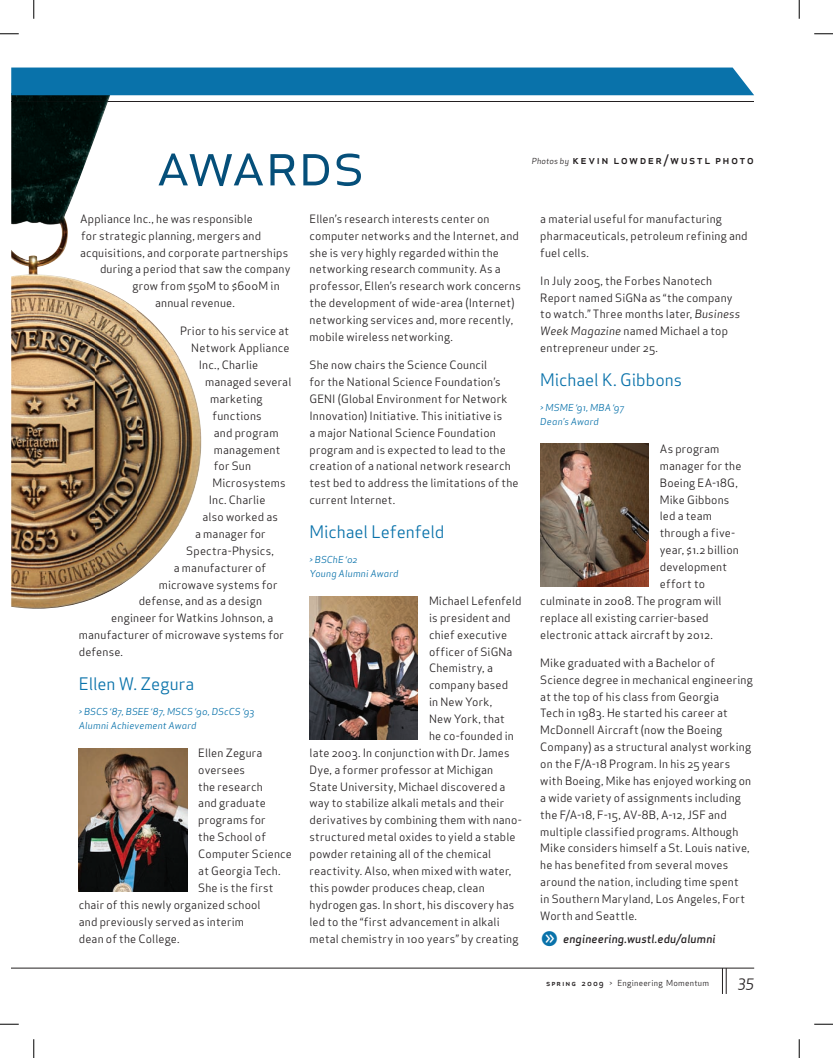
<style>
.page{position:relative;width:833px;height:1058px;background:#fff}
.page>*{position:absolute;margin:0;border:0;box-sizing:border-box;transform-origin:0 0}
.t1{font:62.5px "Apex Sans Book C";letter-spacing:-.03em;color:#054f7a}
.t2{font:16.88px "Apex Sans Book ST";letter-spacing:-.005em;color:#0972aa}
.t3{font:15px "Apex Sans Book Italic ST";color:#231f20}
.t4{font:11.88px "Apex Sans Medium C";letter-spacing:.115em;color:#231f20}
.t5{font:11.25px/16.9px "Apex Sans Book ST";letter-spacing:.015em;color:#231f20}
.t6{font:11.25px "Apex Sans Medium Italic ST";letter-spacing:.015em;color:#231f20}
.t7{font:9.38px/13.8px "Apex Sans Book Italic ST";letter-spacing:.01em;color:#0972aa}
.t8{font:8.12px "Apex Sans Book ST";letter-spacing:.03em;color:#231f20}
.s1{font-family:"Apex Sans Book Italic ST";font-size:8.12px}
.s2{font-family:"Apex Sans Book Italic ST"}
.s3{font-family:"Button Bonus Circle Negative";font-size:18.75px;color:#0972aa}
.s4{font-family:"Apex Sans Medium C"}
.s5{font-family:"Apex Sans Medium ST"}
</style>
<div class="page">
<svg style="left:722px;top:968px;width:5px;height:26px"></svg>
<hr style="left:11px;top:101px;width:743px;height:1px;background:#231f20">
<img style="left:11px;top:95px;width:100px;height:84px">
<img style="left:11px;top:179px;width:84px;height:429px">
<img style="left:95px;top:286px;width:42px;height:312px">
<img style="left:137px;top:309px;width:42px;height:264px">
<img style="left:179px;top:358px;width:22px;height:166px">
<img style="left:11px;top:101px;width:97px;height:1px">
<div style="left:11px;top:68px;width:743px;height:27px;background:#0972aa"></div>
<img style="left:79px;top:748px;width:108px;height:143px">
<img style="left:309px;top:596px;width:109px;height:143px">
<img style="left:540px;top:444px;width:108px;height:142px">
<hr style="left:11px;top:967px;width:743px;height:1px;background:#231f20">
<svg style="left:0;top:33px;width:19px;height:2px"></svg>
<svg style="left:814px;top:33px;width:18px;height:2px"></svg>
<svg style="left:0;top:1023px;width:19px;height:2px"></svg>
<svg style="left:814px;top:1023px;width:18px;height:2px"></svg>
<svg style="left:33px;top:0;width:2px;height:19px"></svg>
<svg style="left:33px;top:1039px;width:2px;height:19px"></svg>
<svg style="left:798px;top:0;width:2px;height:19px"></svg>
<svg style="left:798px;top:1039px;width:2px;height:19px"></svg>
<h1 class="t1" style="left:156px;top:122px;width:211px">awards</h1>
<p class="t4" style="left:532px;top:152px;width:224px"><span class="s1">Photos by</span> kevin lowder/wustl photo</p>
<p class="t5" style="left:80px;top:210px;width:174px">Appliance Inc., he was responsible</p>
<p class="t5" style="left:81px;top:227px;width:181px">for strategic planning, mergers and</p>
<p class="t5" style="left:80px;top:244px;width:210px">acquisitions, and corporate partnerships</p>
<p class="t5" style="left:100px;top:261px;width:192px">during a period that saw the company</p>
<p class="t5" style="left:132px;top:278px;width:149px">grow from $50M to $600M in</p>
<p class="t5" style="left:155px;top:294px;width:81px">annual revenue.</p>
<p class="t5" style="left:180px;top:323px;width:110px">Prior to his service at</p>
<p class="t5" style="left:191px;top:339px;width:100px">Network Appliance</p>
<p class="t5" style="left:199px;top:356px;width:61px">Inc., Charlie</p>
<p class="t5" style="left:205px;top:373px;width:88px">managed several</p>
<p class="t5" style="left:210px;top:390px;width:54px">marketing</p>
<p class="t5" style="left:212px;top:407px;width:51px">functions</p>
<p class="t5" style="left:214px;top:424px;width:66px">and program</p>
<p class="t5" style="left:214px;top:441px;width:68px">management</p>
<p class="t5" style="left:214px;top:458px;width:39px">for Sun</p>
<p class="t5" style="left:212px;top:474px;width:74px">Microsystems</p>
<p class="t5" style="left:209px;top:491px;width:58px">Inc. Charlie</p>
<p class="t5" style="left:202px;top:508px;width:77px">also worked as</p>
<p class="t5" style="left:195px;top:525px;width:72px">a manager for</p>
<p class="t5" style="left:186px;top:542px;width:89px">Spectra-Physics,</p>
<p class="t5" style="left:174px;top:559px;width:94px">a manufacturer of</p>
<p class="t5" style="left:159px;top:576px;width:120px">microwave systems for</p>
<p class="t5" style="left:139px;top:593px;width:125px">defense, and as a design</p>
<p class="t5" style="left:111px;top:609px;width:163px">engineer for Watkins Johnson, a</p>
<p class="t5" style="left:79px;top:626px;width:207px">manufacturer of microwave systems for</p>
<p class="t5" style="left:79px;top:643px;width:46px">defense.</p>
<h2 class="t2" style="left:79px;top:673px;width:117px">Ellen W. Zegura</h2>
<p class="t7" style="left:79px;top:704px;width:177px">&gt; BSCS ‘87, BSEE ‘87, MSCS ‘90, DScCS ‘93<br>Alumni Achievement Award</p>
<p class="t5" style="left:198px;top:744px;width:66px">Ellen Zegura</p>
<p class="t5" style="left:198px;top:761px;width:48px">oversees</p>
<p class="t5" style="left:198px;top:778px;width:66px">the research</p>
<p class="t5" style="left:198px;top:794px;width:69px">and graduate</p>
<p class="t5" style="left:198px;top:811px;width:69px">programs for</p>
<p class="t5" style="left:198px;top:828px;width:69px">the School of</p>
<p class="t5" style="left:198px;top:845px;width:95px">Computer Science</p>
<p class="t5" style="left:198px;top:862px;width:84px">at Georgia Tech.</p>
<p class="t5" style="left:198px;top:879px;width:77px">She is the first</p>
<p class="t5" style="left:79px;top:896px;width:183px">chair of this newly organized school</p>
<p class="t5" style="left:79px;top:913px;width:167px">and previously served as interim</p>
<p class="t5" style="left:79px;top:929px;width:102px">dean of the College.</p>
<p class="t5" style="left:309px;top:210px;width:213px">Ellen’s research interests center on computer networks and the Internet, and she is very highly regarded within the networking research community. As a professor, Ellen’s research work concerns the development of wide-area (Internet) networking services and, more recently, mobile wireless networking.</p>
<p class="t5" style="left:309px;top:356px;width:210px">She now chairs the Science Council<br>for the National Science Foundation’s GENI (Global Environment for Network Innovation) Initiative. This initiative is<br>a major National Science Foundation program and is expected to lead to the creation of a national network research test bed to address the limitations of the current Internet.</p>
<h2 class="t2" style="left:309px;top:521px;width:136px">Michael Lefenfeld</h2>
<p class="t7" style="left:309px;top:552px;width:90px">&gt; BSChE ‘02<br>Young Alumni Award</p>
<p class="t5" style="left:429px;top:592px;width:94px">Michael Lefenfeld</p>
<p class="t5" style="left:429px;top:609px;width:83px">is president and</p>
<p class="t5" style="left:429px;top:626px;width:80px">chief executive</p>
<p class="t5" style="left:429px;top:643px;width:85px">officer of SiGNa</p>
<p class="t5" style="left:429px;top:659px;width:65px">Chemistry, a</p>
<p class="t5" style="left:429px;top:676px;width:81px">company based</p>
<p class="t5" style="left:429px;top:693px;width:65px">in New York,</p>
<p class="t5" style="left:429px;top:710px;width:77px">New York, that</p>
<p class="t5" style="left:429px;top:727px;width:86px">he co-founded in</p>
<p class="t5" style="left:309px;top:744px;width:202px">late 2003. In conjunction with Dr. James</p>
<p class="t5" style="left:309px;top:761px;width:185px">Dye, a former professor at Michigan</p>
<p class="t5" style="left:309px;top:778px;width:197px">State University, Michael discovered a</p>
<p class="t5" style="left:309px;top:794px;width:196px">way to stabilize alkali metals and their</p>
<p class="t5" style="left:309px;top:811px;width:214px">derivatives by combining them with nano-</p>
<p class="t5" style="left:309px;top:828px;width:207px">structured metal oxides to yield a stable</p>
<p class="t5" style="left:309px;top:845px;width:183px">powder retaining all of the chemical</p>
<p class="t5" style="left:309px;top:862px;width:203px">reactivity. Also, when mixed with water,</p>
<p class="t5" style="left:309px;top:879px;width:177px">this powder produces cheap, clean</p>
<p class="t5" style="left:309px;top:896px;width:206px">hydrogen gas. In short, his discovery has</p>
<p class="t5" style="left:309px;top:913px;width:192px">led to the “first advancement in alkali</p>
<p class="t5" style="left:309px;top:929px;width:210px">metal chemistry in 100 years” by creating</p>
<p class="t5" style="left:540px;top:210px;width:209px">a material useful for manufacturing pharmaceuticals, petroleum refining and fuel cells.</p>
<p class="t5" style="left:540px;top:272px;width:201px">In July 2005, the Forbes Nanotech<br>Report named SiGNa as “the company to watch.” Three months later, <span class="s2">Business<br>Week Magazine</span> named Michael a top entrepreneur under 25.</p>
<h2 class="t2" style="left:540px;top:369px;width:143px">Michael K. Gibbons</h2>
<p class="t7" style="left:540px;top:400px;width:85px">&gt; MSME ‘91, MBA ‘97<br>Dean’s Award</p>
<p class="t5" style="left:659px;top:440px;width:61px">As program</p>
<p class="t5" style="left:659px;top:457px;width:83px">manager for the</p>
<p class="t5" style="left:659px;top:474px;width:80px">Boeing EA-18G,</p>
<p class="t5" style="left:659px;top:491px;width:71px">Mike Gibbons</p>
<p class="t5" style="left:659px;top:508px;width:54px">led a team</p>
<p class="t5" style="left:659px;top:524px;width:77px">through a five-</p>
<p class="t5" style="left:659px;top:541px;width:80px">year, $1.2 billion</p>
<p class="t5" style="left:659px;top:558px;width:69px">development</p>
<p class="t5" style="left:659px;top:575px;width:47px">effort to</p>
<p class="t5" style="left:540px;top:592px;width:183px">culminate in 2008. The program will</p>
<p class="t5" style="left:540px;top:609px;width:170px">replace all existing carrier-based</p>
<p class="t5" style="left:540px;top:626px;width:174px">electronic attack aircraft by 2012.</p>
<p class="t5" style="left:540px;top:654px;width:214px">Mike graduated with a Bachelor of Science degree in mechanical engineering at the top of his class from Georgia<br>Tech in 1983. He started his career at McDonnell Aircraft (now the Boeing Company) as a structural analyst working on the F/A-18 Program. In his 25 years with Boeing, Mike has enjoyed working on a wide variety of assignments including the F/A-18, F-15, AV-8B, A-12, JSF and multiple classified programs. Although Mike considers himself a St. Louis native, he has benefited from several moves around the nation, including time spent<br>in Southern Maryland, Los Angeles, Fort Worth and Seattle.</p>
<p class="t6" style="left:540px;top:931px;width:177px"><span class="s3">g</span> engineering.wustl.edu/alumni</p>
<p class="t8" style="left:546px;top:977px;width:165px"><span class="s4">spring</span> <span class="s5">2009</span> &gt; Engineering Momentum</p>
<h3 class="t3" style="left:738px;top:970px;width:17px">35</h3>
</div>
